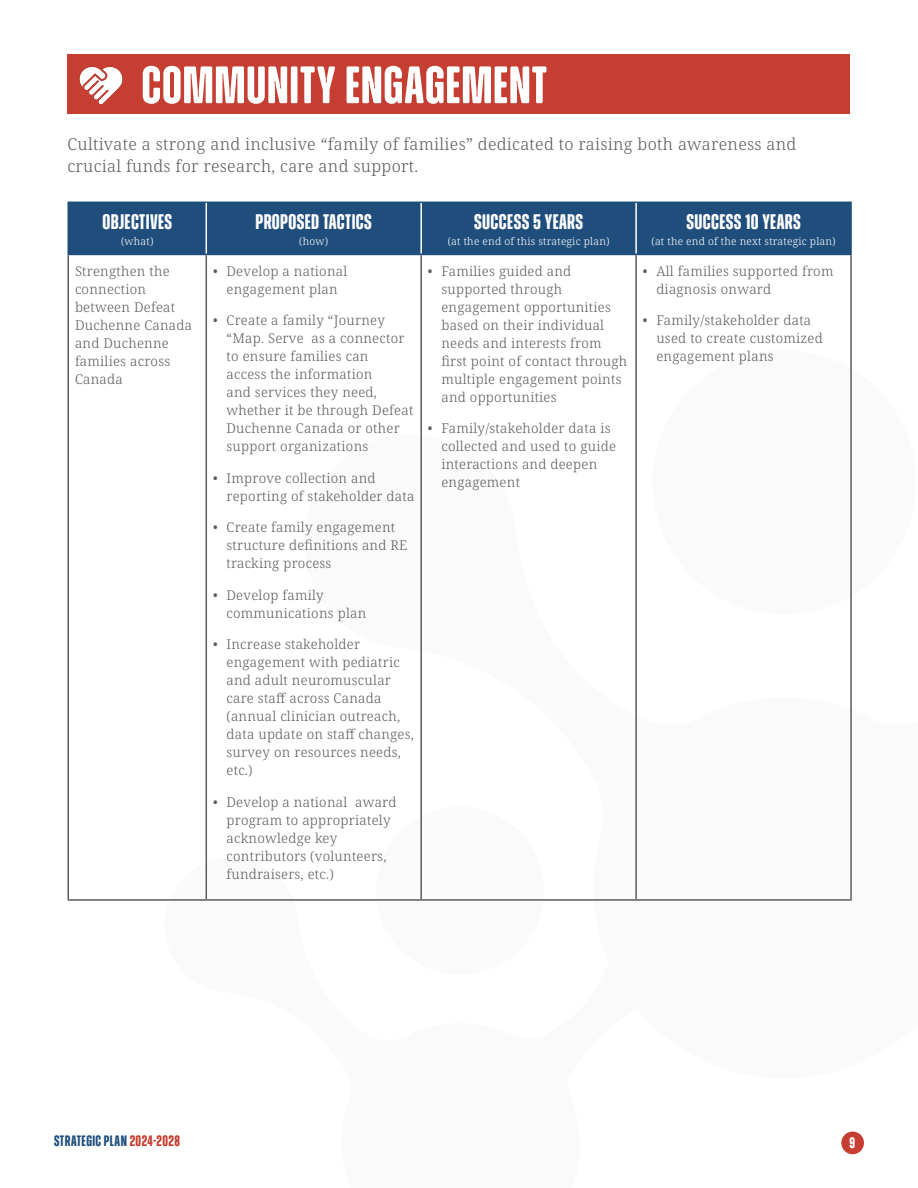
<style>
.page{position:relative;width:918px;height:1188px;background:#fff}
.page>*{position:absolute;margin:0;border:0;box-sizing:border-box;transform-origin:0 0}
.t1{font:700 52.5px "Zuume Soft";letter-spacing:.015em;color:#fff}
.Body{font:700 21px "Zuume Soft";letter-spacing:.02em;color:#fff}
.Body-2{font:300 16.5px/22.5px "Noto Serif";letter-spacing:.02em;color:#5a5c5b}
.t2{font:700 15px "Zuume Soft";letter-spacing:.03em;color:#1f4e7d}
.t3{font:700 15px "Zuume Soft";color:#fff}
.Body_Table{font:300 13.5px/18px "Noto Serif";letter-spacing:.02em;color:#5a5c5b}
.Body-3{font:300 10.5px "Noto Serif";letter-spacing:.02em;color:#fff}
.s1{color:#c53e31}
</style>
<div class="page">
<div style="left:841px;top:1132px;width:23px;height:22px;background:#c53e31;border-radius:50%"></div>
<div style="left:68px;top:54px;width:782px;height:59px;background:#c53e31"></div>
<img style="left:79px;top:66px;width:44px;height:39px">
<div style="left:69px;top:203px;width:781px;height:51px;background:#1f4e7d"></div>
<hr style="left:68px;top:255px;width:1px;height:644px;background:#5a5c5b">
<hr style="left:206px;top:255px;width:1px;height:644px;background:#5a5c5b">
<hr style="left:420px;top:255px;width:2px;height:644px;background:#5a5c5b">
<hr style="left:635px;top:255px;width:2px;height:644px;background:#5a5c5b">
<hr style="left:850px;top:255px;width:2px;height:644px;background:#5a5c5b">
<hr style="left:68px;top:899px;width:138px;height:2px;background:#5a5c5b">
<hr style="left:206px;top:899px;width:215px;height:2px;background:#5a5c5b">
<hr style="left:421px;top:899px;width:215px;height:2px;background:#5a5c5b">
<hr style="left:636px;top:899px;width:216px;height:2px;background:#5a5c5b">
<hr style="left:68px;top:202px;width:138px;height:1px;background:#1f4e7d">
<hr style="left:68px;top:203px;width:1px;height:51px;background:#1f4e7d">
<hr style="left:206px;top:202px;width:215px;height:1px;background:#1f4e7d">
<hr style="left:421px;top:202px;width:215px;height:1px;background:#1f4e7d">
<hr style="left:636px;top:202px;width:216px;height:1px;background:#1f4e7d">
<hr style="left:850px;top:203px;width:2px;height:51px;background:#1f4e7d">
<hr style="left:206px;top:203px;width:1px;height:51px;background:#fff">
<hr style="left:420px;top:203px;width:2px;height:51px;background:#fff">
<hr style="left:635px;top:203px;width:2px;height:51px;background:#fff">
<hr style="left:68px;top:254px;width:138px;height:1px;background:#1f4e7d">
<hr style="left:206px;top:254px;width:215px;height:1px;background:#1f4e7d">
<hr style="left:421px;top:254px;width:215px;height:1px;background:#1f4e7d">
<hr style="left:636px;top:254px;width:216px;height:1px;background:#1f4e7d">
<p class="t1" style="left:141px;top:57px;width:407px">COMMUNITY ENGAGEMENT</p>
<p class="Body-2" style="left:68px;top:133px;width:730px">Cultivate a strong and inclusive “family of families” dedicated to raising both awareness and crucial funds for research, care and support.</p>
<p class="Body" style="left:102px;top:211px;width:71px">OBJECTIVES</p>
<p class="Body-3" style="left:121px;top:235px;width:34px">(what)</p>
<p class="Body" style="left:256px;top:211px;width:118px">PROPOSED TACTICS</p>
<p class="Body-3" style="left:299px;top:235px;width:30px">(how)</p>
<p class="Body" style="left:474px;top:210px;width:110px">SUCCESS 5 YEARS</p>
<p class="Body-3" style="left:448px;top:234px;width:163px">(at the end of this strategic plan)</p>
<p class="Body_Table" style="left:75px;top:262px;width:119px">Strengthen the connection between Defeat<br>Duchenne Canada and Duchenne families across<br>Canada</p>
<p class="Body_Table" style="left:213px;top:262px;width:136px;text-align:center">• Develop a national engagement plan</p>
<p class="Body_Table" style="left:227px;top:312px;width:188px;text-indent:-14px">• Create a family “Journey “Map. Serve as a connector to ensure families can<br>access the information<br>and services they need, whether it be through Defeat<br>Duchenne Canada or other support organizations</p>
<p class="Body_Table" style="left:227px;top:469px;width:189px;text-indent:-14px">• Improve collection and reporting of stakeholder data</p>
<p class="Body_Table" style="left:227px;top:519px;width:182px;text-indent:-14px">• Create family engagement structure definitions and RE tracking process</p>
<p class="Body_Table" style="left:227px;top:586px;width:141px;text-indent:-14px">• Develop family communications plan</p>
<p class="Body_Table" style="left:227px;top:636px;width:189px;text-indent:-14px">• Increase stakeholder engagement with pediatric and adult neuromuscular care staff across Canada (annual clinician outreach, data update on staff changes, survey on resources needs, etc.)</p>
<p class="Body_Table" style="left:227px;top:793px;width:172px;text-indent:-14px">• Develop a national award program to appropriately acknowledge key contributors (volunteers, fundraisers, etc.)</p>
<p class="Body_Table" style="left:441px;top:262px;width:187px;text-indent:-14px">• Families guided and supported through engagement opportunities based on their individual needs and interests from first point of contact through multiple engagement points and opportunities</p>
<p class="Body_Table" style="left:441px;top:420px;width:176px;text-indent:-14px">• Family/stakeholder data is collected and used to guide interactions and deepen engagement</p>
<p class="Body" style="left:686px;top:210px;width:116px">SUCCESS 10 YEARS</p>
<p class="Body-3" style="left:652px;top:234px;width:186px">(at the end of the next strategic plan)</p>
<p class="Body_Table" style="left:656px;top:262px;width:179px;text-indent:-14px">• All families supported from diagnosis onward</p>
<p class="Body_Table" style="left:656px;top:312px;width:168px;text-indent:-14px">• Family/stakeholder data used to create customized engagement plans</p>
<p class="t2" style="left:54px;top:1133px;width:128px">STRATEGIC PLAN <span class="s1">2024-2028</span></p>
<p class="t3" style="left:849px;top:1135px;width:7px">9</p>
</div>
